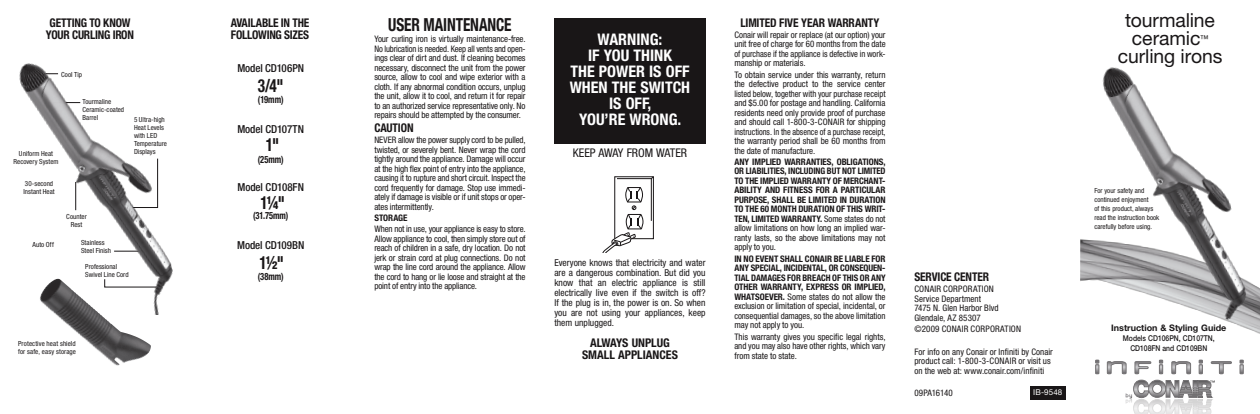
<style>
.page{position:relative;width:1260px;height:414px;background:#fff}
.page>*{position:absolute;margin:0;border:0;box-sizing:border-box;transform-origin:0 0}
.t1{font:19.4px/18px "Helvetica Neue LT Std";letter-spacing:-.005em;color:#191617;text-align:center}
.t2{font:700 condensed 18px "Helvetica Neue LT Std";letter-spacing:-.01em;color:#191617;scale:.85 1}
.t3{font:700 condensed 16px/16px "Helvetica Neue LT Std";color:#fff;text-align:center}
.t4{font:700 condensed 12px/12px "Helvetica Neue LT Std";letter-spacing:-.015em;color:#191617;text-align:center;scale:.95 1}
.t5{font:700 condensed 12px/12px "Helvetica Neue LT Std";letter-spacing:-.015em;color:#191617;text-align:center}
.t6{font:condensed 12px "Helvetica Neue LT Std";color:#191617}
.t7{font:500 condensed 11px "Helvetica Neue LT Std";letter-spacing:-.005em;color:#191617}
.t8{font:700 condensed 10px "Helvetica Neue LT Std";color:#191617;scale:.85 1}
.t9{font:condensed 9.5px/10px "Helvetica Neue LT Std";color:#191617;text-align:justify}
.t10{font:condensed 9px/9.5px "Helvetica Neue LT Std";letter-spacing:-.005em;color:#191617;text-align:justify}
.t11{font:700 condensed 9px/9.5px "Helvetica Neue LT Std";letter-spacing:-.01em;color:#191617;text-align:justify}
.t12{font:700 9px "Helvetica Neue LT Std";color:#191617}
.t13{font:condensed 9px "Helvetica Neue LT Std";letter-spacing:.02em;color:#191617}
.t14{font:500 8px/10px "Helvetica Neue LT Std";color:#191617;text-align:center;scale:.85 1}
.t15{font:8px "Helvetica Neue LT Std";letter-spacing:.01em;color:#fff}
.t16{font:condensed 7px/8px "Helvetica Neue LT Std";letter-spacing:.005em;color:#191617}
.s1{font-weight:400}
</style>
<div class="page">
<img style="left:1080px;top:239px;width:180px;height:95px">
<div style="left:1030px;top:386px;width:36px;height:14px;background:#191617"></div>
<div style="left:554px;top:18px;width:152px;height:125px;background:#191617"></div>
<svg style="left:602px;top:176px;width:52px;height:77px"></svg>
<hr style="left:617px;top:178px;width:34px;height:1px;background:#191617">
<svg style="left:1095px;top:360px;width:68px;height:14px"></svg>
<svg style="left:1171px;top:361px;width:20px;height:13px"></svg>
<svg style="left:1199px;top:360px;width:4px;height:14px"></svg>
<svg style="left:1211px;top:361px;width:21px;height:13px"></svg>
<svg style="left:1239px;top:360px;width:5px;height:14px"></svg>
<svg style="left:1126px;top:380px;width:89px;height:34px"></svg>
<img style="left:19px;top:63px;width:154px;height:252px">
<img style="left:1095px;top:67px;width:160px;height:261px">
<img style="left:39px;top:279px;width:112px;height:87px">
<h3 class="t4" style="left:46px;top:16px;width:94px">GETTING TO KNOW<br>YOUR CURLING IRON</h3>
<p class="t16" style="left:61px;top:71px;width:23px">Cool Tip</p>
<p class="t16" style="left:14px;top:150px;width:46px;text-align:center">Uniform Heat<br>Recovery System</p>
<p class="t16" style="left:23px;top:179px;width:33px">30-second<br>Instant Heat</p>
<p class="t16" style="left:33px;top:240px;width:23px">Auto Off</p>
<p class="t16" style="left:82px;top:98px;width:43px">Tourmaline<br>Ceramic-coated<br>Barrel</p>
<p class="t16" style="left:134px;top:116px;width:35px">5 Ultra-high<br>Heat Levels with LED<br>Temperature<br>Displays</p>
<p class="t16" style="left:66px;top:213px;width:22px;text-align:center">Counter<br>Rest</p>
<p class="t16" style="left:81px;top:238px;width:32px">Stainless<br>Steel Finish</p>
<p class="t16" style="left:85px;top:263px;width:45px">Professional<br>Swivel Line Cord</p>
<p class="t16" style="left:18px;top:340px;width:59px">Protective heat shield for safe, easy storage</p>
<h3 class="t4" style="left:231px;top:16px;width:13px">Available</h3>
<h3 class="t4" style="left:231px;top:16px;width:84px;text-align:right">IN THE<br>FOLLOWING SIZES</h3>
<p class="t7" style="left:237px;top:61px;width:68px">Model CD106PN</p>
<h2 class="t2" style="left:258px;top:74px;width:32px">3/4"</h2>
<p class="t8" style="left:258px;top:94px;width:32px">(19mm)</p>
<p class="t7" style="left:237px;top:122px;width:68px">Model CD107TN</p>
<h2 class="t2" style="left:266px;top:134px;width:17px">1"</h2>
<p class="t8" style="left:258px;top:153px;width:32px">(25mm)</p>
<p class="t7" style="left:237px;top:181px;width:68px">Model CD108FN</p>
<h2 class="t2" style="left:261px;top:192px;width:30px">1¼"</h2>
<p class="t8" style="left:253px;top:210px;width:43px">(31.75mm)</p>
<p class="t7" style="left:237px;top:238px;width:69px">Model CD109BN</p>
<h2 class="t2" style="left:260px;top:251px;width:30px">1½"</h2>
<p class="t8" style="left:258px;top:271px;width:32px">(38mm)</p>
<h2 class="t2" style="left:388px;top:14px;width:147px">USER MAINTENANCE</h2>
<p class="t10" style="left:374px;top:34px;width:153px">Your curling iron is virtually maintenance-free.<br>No lubrication is needed. Keep all vents and open&shy;ings clear of dirt and dust. If cleaning becomes necessary, disconnect the unit from the power source, allow to cool and wipe exterior with a cloth. If any abnormal condition occurs, unplug the unit, allow it to cool, and return it for repair to an authorized service representative only. No repairs should be attempted by the consumer.</p>
<h3 class="t4" style="left:374px;top:122px;width:43px">CAUTION</h3>
<p class="t10" style="left:374px;top:135px;width:153px">NEVER allow the power supply cord to be pulled, twisted, or severely bent. Never wrap the cord tightly around the appliance. Damage will occur at the high flex point of entry into the appliance, causing it to rupture and short circuit. Inspect the cord frequently for damage. Stop use immedi&shy;ately if damage is visible or if unit stops or oper&shy;ates intermittently.</p>
<p class="t11" style="left:374px;top:213px;width:35px">STORAGE</p>
<p class="t10" style="left:374px;top:224px;width:153px">When not in use, your appliance is easy to store.<br>Allow appliance to cool, then simply store out of reach of children in a safe, dry location. Do not jerk or strain cord at plug connections. Do not wrap the line cord around the appliance. Allow the cord to hang or lie loose and straight at the point of entry into the appliance.</p>
<h3 class="t3" style="left:570px;top:32px;width:122px">WARNING:<br>IF YOU THINK<br>THE POWER IS OFF<br>WHEN THE SWITCH<br>IS OFF,<br>YOU’RE WRONG.</h3>
<h3 class="t6" style="left:573px;top:146px;width:116px">KEEP AWAY FROM WATER</h3>
<p class="t9" style="left:554px;top:257px;width:153px">Everyone knows that electricity and water are a dangerous combination. But did you know that an electric appliance is still electrically live even if the switch is off?<br>If the plug is in, the power is on. So when you are not using your appliances, keep them unplugged.</p>
<h3 class="t5" style="left:582px;top:336px;width:97px">ALWAYS UNPLUG<br>SMALL APPLIANCES</h3>
<h3 class="t4" style="left:740px;top:16px;width:148px">LIMITED FIVE YEAR WARRANTY</h3>
<p class="t10" style="left:734px;top:30px;width:153px">Conair will repair or replace (at our option) your unit free of charge for 60 months from the date of purchase if the appliance is defective in work&shy;manship or materials.</p>
<p class="t10" style="left:734px;top:70px;width:153px">To obtain service under this warranty, return the defective product to the service center listed below, together with your purchase receipt and $5.00 for postage and handling. California residents need only provide proof of purchase and should call 1-800-3-CONAIR for shipping instructions. In the absence of a purchase receipt, the warranty period shall be 60 months from the date of manufacture.</p>
<p class="t11" style="left:734px;top:157px;width:153px">ANY IMPLIED WARRANTIES, OBLIGATIONS, OR LIABILITIES, INCLUDING BUT NOT LIMITED TO THE IMPLIED WARRANTY OF MERCHANT-ABILITY AND FITNESS FOR A PARTICULAR PURPOSE, SHALL BE LIMITED IN DURATION TO THE 60 MONTH DURATION OF THIS WRIT-TEN, LIMITED WARRANTY. <span class="s1">Some states do not allow limitations on how long an implied war&shy;ranty lasts, so the above limitations may not apply to you.</span></p>
<p class="t11" style="left:734px;top:254px;width:153px">IN NO EVENT SHALL CONAIR BE LIABLE FOR ANY SPECIAL, INCIDENTAL, OR CONSEQUEN-TIAL DAMAGES FOR BREACH OF THIS OR ANY OTHER WARRANTY, EXPRESS OR IMPLIED, WHATSOEVER. <span class="s1">Some states do not allow the exclusion or limitation of special, incidental, or consequential damages, so the above limitation may not apply to you.</span></p>
<p class="t10" style="left:734px;top:332px;width:153px">This warranty gives you specific legal rights, and you may also have other rights, which vary from state to state.</p>
<h3 class="t4" style="left:914px;top:270px;width:80px">SERVICE CENTER</h3>
<p class="t10" style="left:914px;top:284px;width:86px;text-align:left">CONAIR CORPORATION<br>Service Department<br>7475 N. Glen Harbor Blvd<br>Glendale, AZ 85307</p>
<p class="t13" style="left:914px;top:324px;width:108px">©2009 CONAIR CORPORATION</p>
<p class="t10" style="left:914px;top:347px;width:140px;text-align:left">For info on any Conair or Infiniti by Conair product call: 1-800-3-CONAIR or visit us on the web at: www.conair.com/infiniti</p>
<p class="t10" style="left:914px;top:388px;width:40px">09PA16140</p>
<p class="t15" style="left:1033px;top:387px;width:31px">IB-9548</p>
<h1 class="t1" style="left:1118px;top:11px;width:106px">tourmaline ceramic<sup>™ </sup>curling irons</h1>
<p class="t16" style="left:1094px;top:186px;width:67px;line-height:9px">For your safety and continued enjoyment<br>of this product, always read the instruction book carefully before using.</p>
<p class="t12" style="left:1111px;top:322px;width:117px">Instruction &amp; Styling Guide</p>
<p class="t14" style="left:1123px;top:333px;width:110px">Models CD106PN, CD107TN,<br>CD108FN and CD109BN</p>
</div>
